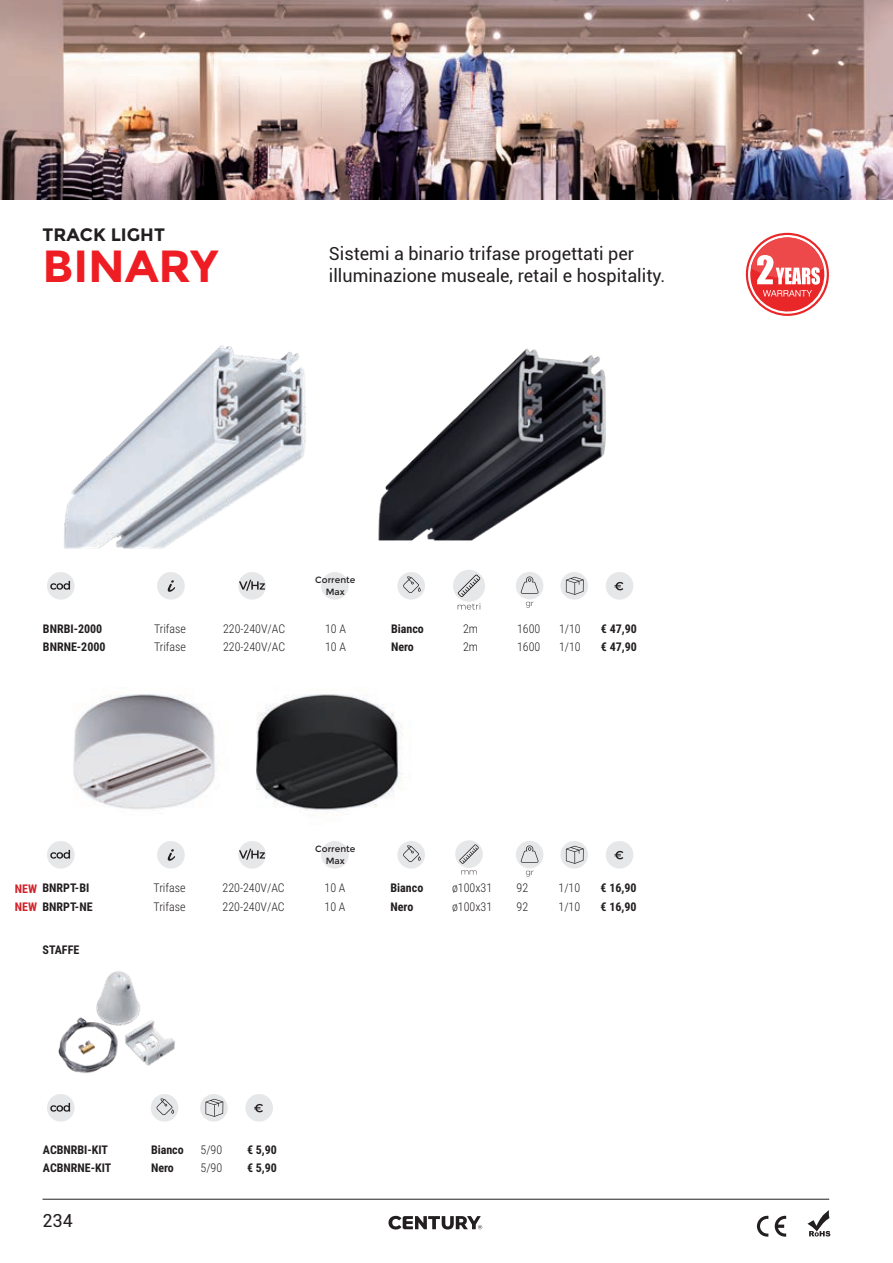
<style>
.page{position:relative;width:893px;height:1263px;background:#fff}
.page>*{position:absolute;margin:0;border:0;box-sizing:border-box;transform-origin:0 0}
.t1{font:700 45px "Montserrat";color:#ee1d23}
.t2{font:18px/21.6px "Roboto";color:#231f20}
.t3{font:700 18px "Montserrat";color:#231f20}
.t4{font:300 12px "Roboto Condensed";color:#231f20}
.t5{font:700 12px "Roboto Condensed";color:#231f20}
.t6{font:700 12px/18px "Roboto Condensed";color:#d1232a}
.t7{font:9px/12px "Montserrat";color:#231f20;text-align:center}
</style>
<div class="page">
<hr style="left:43px;top:1199px;width:786px;height:1px;background:#231f20">
<svg style="left:388px;top:1216px;width:94px;height:13px"></svg>
<svg style="left:757px;top:1216px;width:11px;height:20px"></svg>
<svg style="left:775px;top:1216px;width:11px;height:20px"></svg>
<svg style="left:807px;top:1210px;width:23px;height:26px"></svg>
<div style="left:321px;top:572px;width:28px;height:28px;background:#e6e7e9;border-radius:50%"></div>
<div style="left:321px;top:841px;width:28px;height:27px;background:#e6e7e9;border-radius:50%"></div>
<img style="left:64px;top:345px;width:242px;height:204px">
<img style="left:58px;top:971px;width:117px;height:102px">
<img style="left:378px;top:348px;width:228px;height:193px">
<div style="left:47px;top:572px;width:28px;height:28px;background:#e6e7e9;border-radius:50%"></div>
<svg style="left:50px;top:581px;width:20px;height:9px"></svg>
<div style="left:47px;top:841px;width:28px;height:27px;background:#e6e7e9;border-radius:50%"></div>
<svg style="left:50px;top:850px;width:20px;height:9px"></svg>
<div style="left:157px;top:572px;width:28px;height:28px;background:#e6e7e9;border-radius:50%"></div>
<svg style="left:168px;top:580px;width:7px;height:12px"></svg>
<div style="left:157px;top:841px;width:28px;height:27px;background:#e6e7e9;border-radius:50%"></div>
<svg style="left:168px;top:849px;width:7px;height:12px"></svg>
<div style="left:238px;top:572px;width:28px;height:28px;background:#e6e7e9;border-radius:50%"></div>
<svg style="left:239px;top:580px;width:26px;height:11px"></svg>
<div style="left:238px;top:841px;width:28px;height:27px;background:#e6e7e9;border-radius:50%"></div>
<svg style="left:239px;top:849px;width:26px;height:11px"></svg>
<div style="left:397px;top:572px;width:28px;height:28px;background:#e6e7e9;border-radius:50%"></div>
<svg style="left:403px;top:576px;width:18px;height:17px"></svg>
<div style="left:397px;top:841px;width:28px;height:27px;background:#e6e7e9;border-radius:50%"></div>
<svg style="left:403px;top:845px;width:18px;height:17px"></svg>
<div style="left:453px;top:570px;width:32px;height:32px;background:#e6e7e9;border-radius:50%"></div>
<svg style="left:458px;top:574px;width:22px;height:23px"></svg>
<svg style="left:458px;top:603px;width:23px;height:6px"></svg>
<svg style="left:461px;top:870px;width:16px;height:4px"></svg>
<div style="left:455px;top:840px;width:28px;height:28px;background:#e6e7e9;border-radius:50%"></div>
<svg style="left:459px;top:844px;width:20px;height:20px"></svg>
<div style="left:516px;top:572px;width:27px;height:27px;background:#e6e7e9;border-radius:50%"></div>
<svg style="left:526px;top:602px;width:7px;height:6px"></svg>
<svg style="left:521px;top:576px;width:18px;height:18px"></svg>
<div style="left:516px;top:841px;width:27px;height:27px;background:#e6e7e9;border-radius:50%"></div>
<svg style="left:526px;top:871px;width:7px;height:5px"></svg>
<svg style="left:521px;top:845px;width:18px;height:18px"></svg>
<div style="left:560px;top:572px;width:28px;height:28px;background:#e6e7e9;border-radius:50%"></div>
<svg style="left:566px;top:577px;width:18px;height:18px"></svg>
<div style="left:560px;top:841px;width:28px;height:27px;background:#e6e7e9;border-radius:50%"></div>
<svg style="left:566px;top:846px;width:18px;height:18px"></svg>
<div style="left:606px;top:572px;width:27px;height:28px;background:#e6e7e9;border-radius:50%"></div>
<svg style="left:614px;top:582px;width:9px;height:8px"></svg>
<div style="left:606px;top:841px;width:27px;height:27px;background:#e6e7e9;border-radius:50%"></div>
<svg style="left:614px;top:851px;width:9px;height:8px"></svg>
<div style="left:47px;top:1094px;width:28px;height:27px;background:#e6e7e9;border-radius:50%"></div>
<svg style="left:50px;top:1103px;width:20px;height:9px"></svg>
<div style="left:151px;top:1094px;width:27px;height:27px;background:#e6e7e9;border-radius:50%"></div>
<svg style="left:157px;top:1098px;width:17px;height:17px"></svg>
<div style="left:200px;top:1094px;width:28px;height:27px;background:#e6e7e9;border-radius:50%"></div>
<svg style="left:205px;top:1099px;width:18px;height:18px"></svg>
<div style="left:245px;top:1094px;width:28px;height:27px;background:#e6e7e9;border-radius:50%"></div>
<svg style="left:254px;top:1104px;width:9px;height:8px"></svg>
<img style="left:73px;top:694px;width:147px;height:116px">
<img style="left:256px;top:694px;width:147px;height:121px">
<img style="left:0;top:0;width:893px;height:200px">
<svg style="left:746px;top:233px;width:83px;height:83px"></svg>
<h2 class="t3" style="left:43px;top:223px;width:124px">TRACK LIGHT</h2>
<h1 class="t1" style="left:43px;top:239px;width:177px">BINARY</h1>
<h2 class="t2" style="left:329px;top:243px;width:338px">Sistemi a binario trifase progettati per illuminazione museale, retail e hospitality.</h2>
<p class="t7" style="left:315px;top:573px;width:42px">Corrente<br>Max</p>
<p class="t5" style="left:43px;top:622px;width:61px">BNRBI-2000</p>
<p class="t4" style="left:154px;top:622px;width:34px">Trifase</p>
<p class="t4" style="left:223px;top:622px;width:64px">220-240V/AC</p>
<p class="t4" style="left:325px;top:622px;width:22px">10 A</p>
<p class="t5" style="left:391px;top:622px;width:34px">Bianco</p>
<p class="t4" style="left:463px;top:622px;width:16px">2m</p>
<p class="t4" style="left:517px;top:622px;width:25px">1600</p>
<p class="t4" style="left:559px;top:622px;width:23px">1/10</p>
<p class="t5" style="left:601px;top:622px;width:38px">€ 47,90</p>
<p class="t5" style="left:43px;top:640px;width:64px">BNRNE-2000</p>
<p class="t4" style="left:154px;top:640px;width:34px">Trifase</p>
<p class="t4" style="left:223px;top:640px;width:64px">220-240V/AC</p>
<p class="t4" style="left:325px;top:640px;width:22px">10 A</p>
<p class="t5" style="left:391px;top:640px;width:24px">Nero</p>
<p class="t4" style="left:463px;top:640px;width:16px">2m</p>
<p class="t4" style="left:517px;top:640px;width:25px">1600</p>
<p class="t4" style="left:559px;top:640px;width:23px">1/10</p>
<p class="t5" style="left:601px;top:640px;width:38px">€ 47,90</p>
<p class="t7" style="left:315px;top:842px;width:42px">Corrente<br>Max</p>
<p class="t5" style="left:43px;top:881px;width:48px">BNRPT-BI</p>
<p class="t4" style="left:154px;top:881px;width:34px">Trifase</p>
<p class="t4" style="left:223px;top:881px;width:64px">220-240V/AC</p>
<p class="t4" style="left:325px;top:881px;width:22px">10 A</p>
<p class="t5" style="left:391px;top:881px;width:34px">Bianco</p>
<p class="t4" style="left:452px;top:881px;width:42px">ø100x31</p>
<p class="t4" style="left:517px;top:881px;width:13px">92</p>
<p class="t4" style="left:559px;top:881px;width:23px">1/10</p>
<p class="t5" style="left:600px;top:881px;width:38px">€ 16,90</p>
<p class="t5" style="left:43px;top:899px;width:52px">BNRPT-NE</p>
<p class="t4" style="left:154px;top:899px;width:34px">Trifase</p>
<p class="t4" style="left:223px;top:899px;width:64px">220-240V/AC</p>
<p class="t4" style="left:325px;top:899px;width:22px">10 A</p>
<p class="t5" style="left:391px;top:899px;width:24px">Nero</p>
<p class="t4" style="left:452px;top:899px;width:42px">ø100x31</p>
<p class="t4" style="left:517px;top:899px;width:13px">92</p>
<p class="t4" style="left:559px;top:899px;width:23px">1/10</p>
<p class="t5" style="left:600px;top:899px;width:38px">€ 16,90</p>
<p class="t6" style="left:15px;top:880px;width:24px">NEW<br>NEW</p>
<p class="t5" style="left:43px;top:943px;width:38px">STAFFE</p>
<p class="t5" style="left:43px;top:1143px;width:67px">ACBNRBI-KIT</p>
<p class="t5" style="left:151px;top:1143px;width:34px">Bianco</p>
<p class="t4" style="left:200px;top:1143px;width:23px">5/90</p>
<p class="t5" style="left:247px;top:1143px;width:31px">€ 5,90</p>
<p class="t5" style="left:43px;top:1161px;width:70px">ACBNRNE-KIT</p>
<p class="t5" style="left:151px;top:1161px;width:24px">Nero</p>
<p class="t4" style="left:200px;top:1161px;width:23px">5/90</p>
<p class="t5" style="left:247px;top:1161px;width:31px">€ 5,90</p>
<h2 class="t2" style="left:43px;top:1209px;width:32px">234</h2>
</div>
